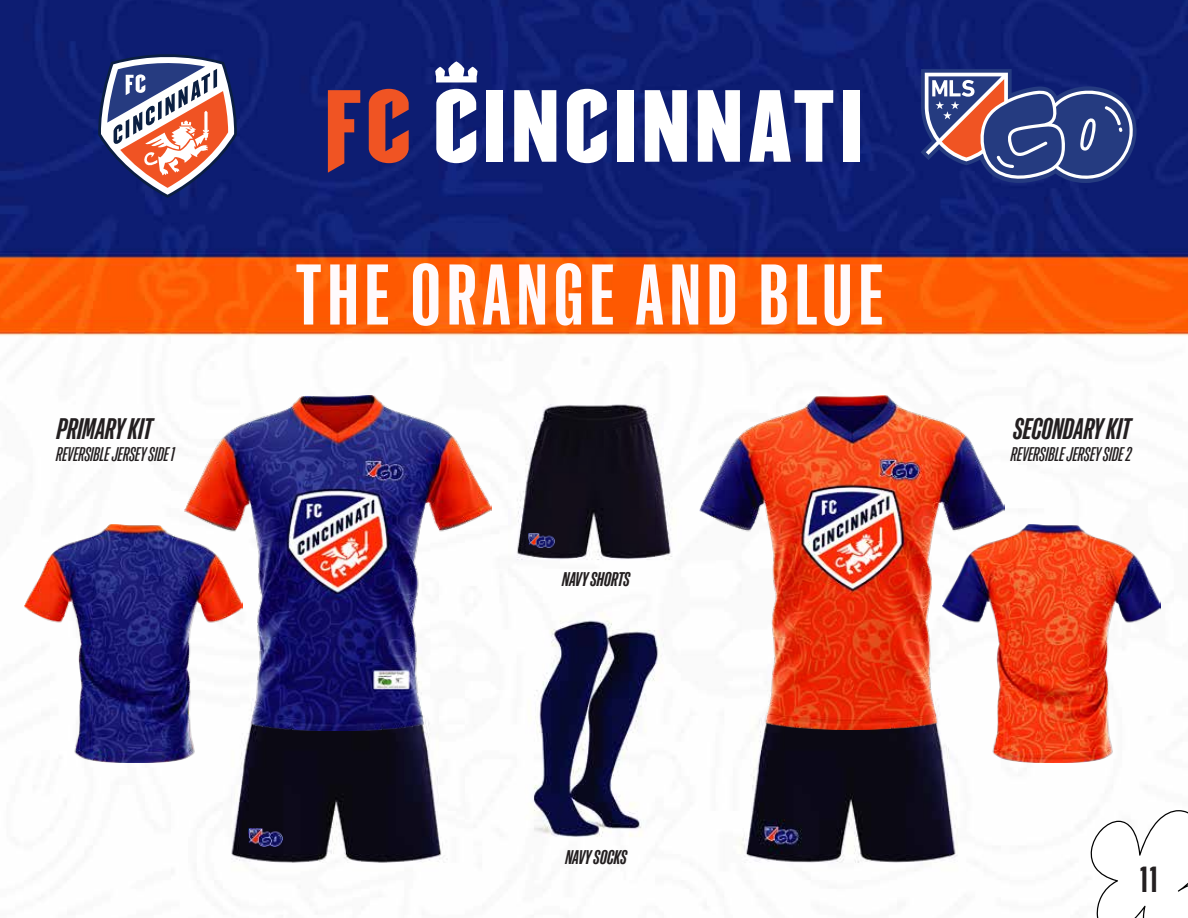
<style>
.page{position:relative;width:1188px;height:918px;background:#fff}
.page>*{position:absolute;margin:0;border:0;box-sizing:border-box;transform-origin:0 0}
.t1{font:500 condensed 78px "MLS Tifo Headline";letter-spacing:.075em;color:#fffafc}
.t2{font:500 condensed 33px "MLS Tifo Headline";color:#231f20}
.t3{font:italic 500 condensed 27px "MLS Tifo Headline";color:#231f20}
.t4{font:italic condensed 18px "MLS Tifo Headline";color:#231f20}
.t5{font:italic 500 condensed 18px "MLS Tifo Headline";color:#231f20}
</style>
<div class="page">
<img style="left:0;top:0;width:1188px;height:871px">
<img style="left:518px;top:405px;width:152px;height:153px">
<img style="left:943px;top:525px;width:218px;height:238px">
<img style="left:25px;top:525px;width:218px;height:238px">
<img style="left:699px;top:395px;width:306px;height:334px">
<img style="left:184px;top:395px;width:308px;height:335px">
<img style="left:528px;top:534px;width:26px;height:14px">
<img style="left:248px;top:828px;width:35px;height:18px">
<svg style="left:921px;top:69px;width:221px;height:114px"></svg>
<svg style="left:98px;top:52px;width:140px;height:146px"></svg>
<div style="left:487px;top:90px;width:16px;height:72px;background:#fff"></div>
<svg style="left:514px;top:90px;width:42px;height:72px"></svg>
<div style="left:617px;top:90px;width:17px;height:72px;background:#fff"></div>
<svg style="left:645px;top:90px;width:42px;height:72px"></svg>
<svg style="left:698px;top:90px;width:42px;height:72px"></svg>
<svg style="left:749px;top:90px;width:84px;height:72px"></svg>
<div style="left:844px;top:90px;width:16px;height:72px;background:#fff"></div>
<svg style="left:328px;top:90px;width:32px;height:83px"></svg>
<svg style="left:369px;top:89px;width:40px;height:74px"></svg>
<svg style="left:436px;top:89px;width:40px;height:74px"></svg>
<svg style="left:567px;top:89px;width:40px;height:74px"></svg>
<svg style="left:435px;top:61px;width:43px;height:22px"></svg>
<svg style="left:1090px;top:810px;width:98px;height:108px"></svg>
<h1 class="t1" style="left:296px;top:244px;width:589px">THE ORANGE AND BLUE</h1>
<h3 class="t3" style="left:57px;top:411px;width:97px">PRIMARY KIT</h3>
<h3 class="t3" style="left:1014px;top:411px;width:119px">SECONDARY KIT</h3>
<p class="t4" style="left:56px;top:442px;width:120px">REVERSIBLE JERSEY SIDE 1</p>
<p class="t4" style="left:1011px;top:442px;width:122px">REVERSIBLE JERSEY SIDE 2</p>
<p class="t5" style="left:562px;top:568px;width:69px">NAVY SHORTS</p>
<p class="t5" style="left:565px;top:845px;width:63px">NAVY SOCKS</p>
<h2 class="t2" style="left:1140px;top:859px;width:18px">11</h2>
</div>
